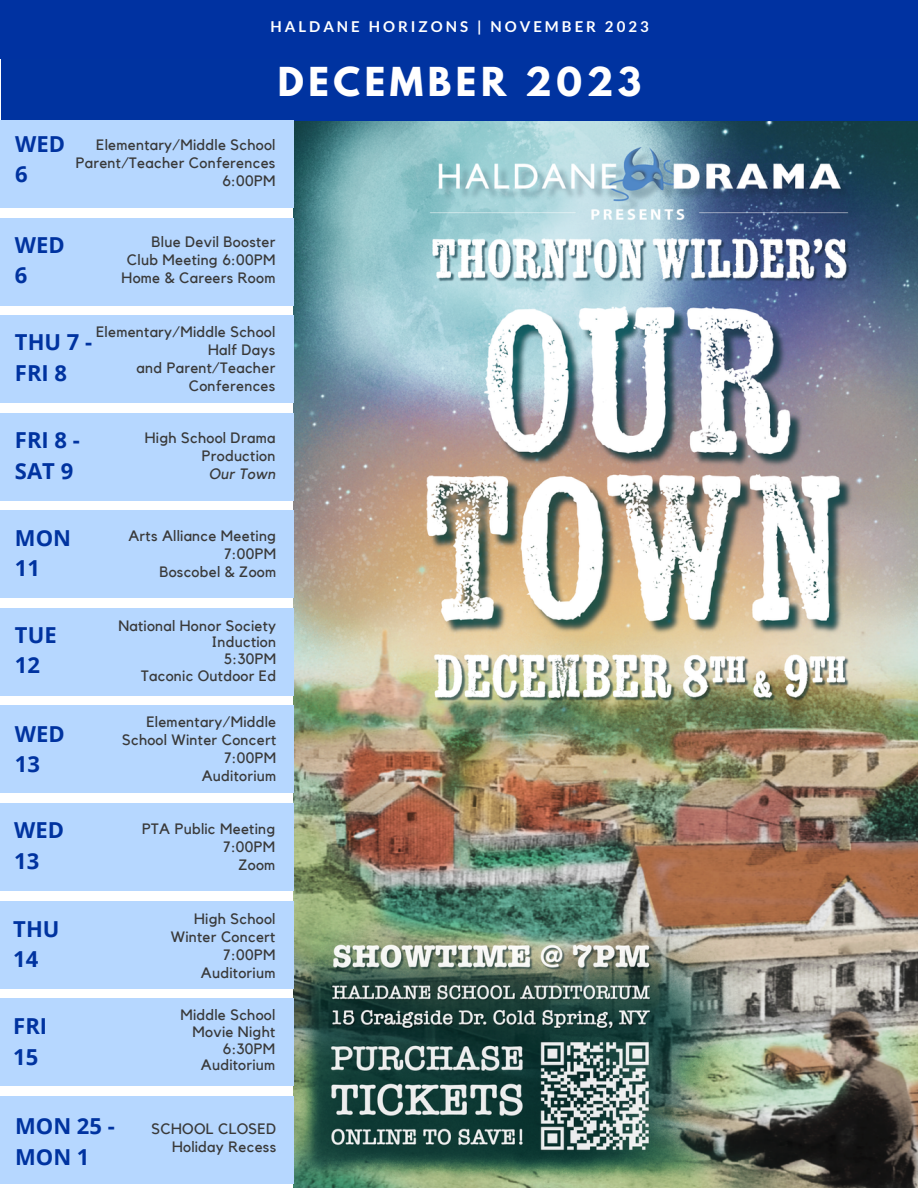
<style>
.page{position:relative;width:918px;height:1188px;background:#fff}
.page>*{position:absolute;margin:0;border:0;box-sizing:border-box;transform-origin:0 0}
.t1{font:700 35.4px "League Spartan";letter-spacing:.13em;color:#fff}
.t2{font:700 22.05px/30.3px "Open Sans";color:#0033a0}
.t3{font:15px/18px "Kollektif";letter-spacing:.02em;color:#393939;text-align:right}
.t4{font:700 15px "Lato";letter-spacing:.2em;color:#fff}
.t5{font:italic 15px "Kollektif";letter-spacing:.02em;color:#393939}
</style>
<div class="page">
<img style="left:294px;top:120px;width:624px;height:1068px">
<div style="left:1px;top:42px;width:917px;height:78px;background:#0033a0"></div>
<div style="left:0;top:120px;width:294px;height:88px;background:#b6d7ff"></div>
<div style="left:0;top:0;width:918px;height:58px;background:#0032a1"></div>
<div style="left:0;top:316px;width:294px;height:87px;background:#b6d7ff"></div>
<div style="left:0;top:218px;width:294px;height:87px;background:#b6d7ff"></div>
<div style="left:0;top:413px;width:294px;height:88px;background:#b6d7ff"></div>
<div style="left:0;top:511px;width:294px;height:87px;background:#b6d7ff"></div>
<div style="left:0;top:608px;width:294px;height:88px;background:#b6d7ff"></div>
<div style="left:0;top:706px;width:294px;height:87px;background:#b6d7ff"></div>
<div style="left:0;top:803px;width:294px;height:88px;background:#b6d7ff"></div>
<div style="left:0;top:901px;width:294px;height:87px;background:#b6d7ff"></div>
<div style="left:0;top:998px;width:294px;height:88px;background:#b6d7ff"></div>
<div style="left:0;top:1096px;width:294px;height:87px;background:#b6d7ff"></div>
<p class="t4" style="left:270px;top:17px;width:380px">HALDANE HORIZONS | NOVEMBER 2023</p>
<p class="t1" style="left:278px;top:64px;width:365px">DECEMBER 2023</p>
<p class="t2" style="left:15px;top:128px;width:51px">WED</p>
<p class="t2" style="left:15px;top:159px;width:14px">6</p>
<p class="t3" style="left:96px;top:136px;width:181px">Elementary/Middle School</p>
<p class="t3" style="left:76px;top:154px;width:201px">Parent/Teacher Conferences</p>
<p class="t3" style="left:222px;top:172px;width:55px">6:00PM</p>
<p class="t2" style="left:15px;top:229px;width:51px">WED</p>
<p class="t2" style="left:15px;top:259px;width:14px">6</p>
<p class="t3" style="left:152px;top:234px;width:125px">Blue Devil Booster</p>
<p class="t3" style="left:127px;top:252px;width:150px">Club Meeting 6:00PM</p>
<p class="t3" style="left:122px;top:270px;width:155px">Home &amp; Careers Room</p>
<p class="t3" style="left:96px;top:323px;width:181px">Elementary/Middle School</p>
<p class="t3" style="left:208px;top:341px;width:69px">Half Days</p>
<p class="t3" style="left:137px;top:359px;width:140px">and Parent/Teacher<br>Conferences</p>
<p class="t2" style="left:15px;top:327px;width:79px">THU 7 -</p>
<p class="t2" style="left:15px;top:357px;width:54px">FRI 8</p>
<p class="t2" style="left:15px;top:424px;width:66px">FRI 8 -</p>
<p class="t2" style="left:15px;top:455px;width:60px">SAT 9</p>
<p class="t2" style="left:15px;top:522px;width:58px">MON</p>
<p class="t2" style="left:15px;top:552px;width:27px">11</p>
<p class="t2" style="left:15px;top:619px;width:43px">TUE<br>12</p>
<p class="t2" style="left:15px;top:718px;width:51px">WED<br>13</p>
<p class="t2" style="left:14px;top:815px;width:51px">WED</p>
<p class="t2" style="left:14px;top:845px;width:27px">13</p>
<p class="t2" style="left:13px;top:913px;width:48px">THU</p>
<p class="t2" style="left:13px;top:944px;width:27px">14</p>
<p class="t2" style="left:13px;top:1011px;width:35px">FRI</p>
<p class="t2" style="left:13px;top:1041px;width:27px">15</p>
<p class="t3" style="left:145px;top:430px;width:132px">High School Drama<br>Production</p>
<p class="t5" style="left:209px;top:467px;width:68px">Our Town</p>
<p class="t3" style="left:128px;top:527px;width:149px">Arts Alliance Meeting</p>
<p class="t3" style="left:224px;top:545px;width:53px">7:00PM</p>
<p class="t3" style="left:159px;top:563px;width:118px">Boscobel &amp; Zoom</p>
<p class="t3" style="left:118px;top:618px;width:159px;line-height:16.8px">National Honor Society<br>Induction</p>
<p class="t3" style="left:224px;top:651px;width:54px">5:30PM</p>
<p class="t3" style="left:141px;top:668px;width:137px">Taconic Outdoor Ed</p>
<p class="t3" style="left:146px;top:713px;width:131px">Elementary/Middle</p>
<p class="t3" style="left:122px;top:731px;width:156px">School Winter Concert</p>
<p class="t3" style="left:224px;top:749px;width:53px">7:00PM</p>
<p class="t3" style="left:202px;top:767px;width:76px">Auditorium</p>
<p class="t3" style="left:142px;top:820px;width:135px">PTA Public Meeting</p>
<p class="t3" style="left:224px;top:838px;width:53px">7:00PM</p>
<p class="t3" style="left:238px;top:856px;width:38px">Zoom</p>
<p class="t3" style="left:194px;top:911px;width:83px">High School</p>
<p class="t3" style="left:171px;top:929px;width:106px">Winter Concert</p>
<p class="t3" style="left:224px;top:947px;width:53px">7:00PM</p>
<p class="t3" style="left:201px;top:965px;width:76px">Auditorium</p>
<p class="t3" style="left:180px;top:1006px;width:96px">Middle School</p>
<p class="t3" style="left:193px;top:1023px;width:84px">Movie Night</p>
<p class="t3" style="left:223px;top:1040px;width:54px">6:30PM</p>
<p class="t3" style="left:201px;top:1057px;width:76px">Auditorium</p>
<p class="t2" style="left:15px;top:1111px;width:101px">MON 25 -<br>MON 1</p>
<p class="t3" style="left:152px;top:1121px;width:126px">SCHOOL CLOSED</p>
<p class="t3" style="left:172px;top:1139px;width:106px">Holiday Recess</p>
</div>
